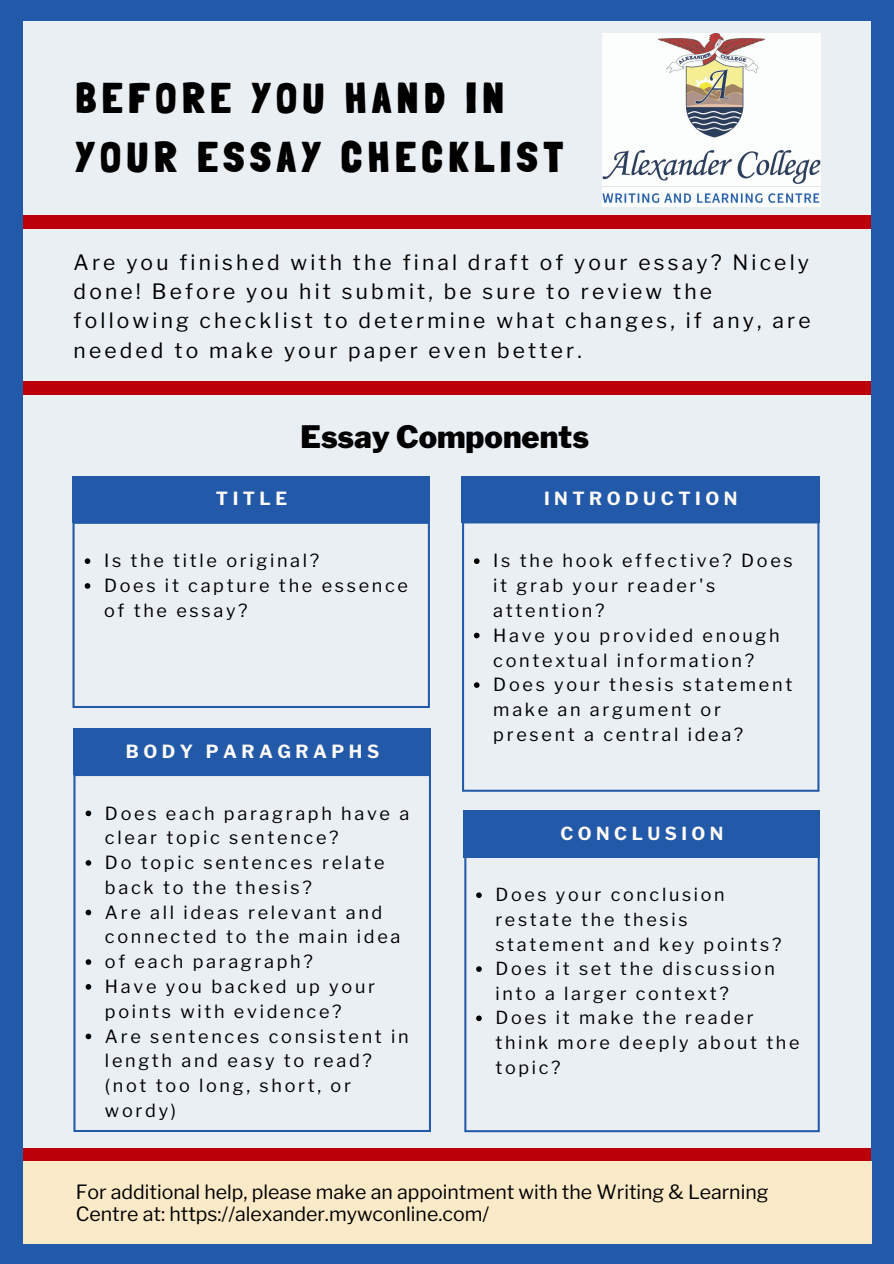
<style>
.page{position:relative;width:894px;height:1264px;background:#fff}
.page>*{position:absolute;margin:0;border:0;box-sizing:border-box;transform-origin:0 0}
.t1{font:900 42px/58.5px "Londrina Solid";letter-spacing:.15em;color:#000}
.t2{font:900 30.75px "Libre Franklin";color:#000}
.t3{font:21px/29.2px "Libre Franklin";letter-spacing:.15em;color:#000}
.t4{font:19.5px/21.5px "Libre Franklin";color:#000}
.t5{font:18px/24.8px "Libre Franklin";letter-spacing:.15em;color:#000}
.t6{font:700 18px "Libre Franklin";letter-spacing:.25em;color:#fffcf9}
.t7{font:17.85px/24.6px "Libre Franklin";letter-spacing:.15em;color:#000}
.t8{font:700 17.85px "Libre Franklin";letter-spacing:.25em;color:#fffcf9}
</style>
<div class="page">
<div style="left:0;top:0;width:893px;height:1263px;background:#eaeff4"></div>
<div style="left:0;top:216px;width:893px;height:13px;background:#bc000a"></div>
<div style="left:0;top:0;width:893px;height:21px;background:#225aa9"></div>
<div style="left:0;top:381px;width:893px;height:14px;background:#bc000a"></div>
<div style="left:0;top:1147px;width:893px;height:14px;background:#bc000a"></div>
<div style="left:0;top:0;width:23px;height:1263px;background:#225aa9"></div>
<svg style="left:462px;top:522px;width:357px;height:269px"></svg>
<div style="left:461px;top:476px;width:358px;height:46px;background:#225aa9"></div>
<svg style="left:72px;top:522px;width:358px;height:186px"></svg>
<div style="left:72px;top:476px;width:357px;height:46px;background:#225aa9"></div>
<div style="left:871px;top:0;width:22px;height:1263px;background:#225aa9"></div>
<div style="left:0;top:1243px;width:893px;height:20px;background:#225aa9"></div>
<svg style="left:464px;top:857px;width:355px;height:275px"></svg>
<div style="left:463px;top:811px;width:356px;height:46px;background:#225aa9"></div>
<svg style="left:73px;top:774px;width:358px;height:357px"></svg>
<div style="left:73px;top:728px;width:357px;height:46px;background:#225aa9"></div>
<div style="left:23px;top:1161px;width:848px;height:82px;background:#fbeac8"></div>
<img style="left:602px;top:33px;width:218px;height:174px">
<svg style="left:85px;top:558px;width:5px;height:6px"></svg>
<svg style="left:85px;top:583px;width:5px;height:5px"></svg>
<svg style="left:474px;top:558px;width:5px;height:6px"></svg>
<svg style="left:474px;top:632px;width:5px;height:6px"></svg>
<svg style="left:474px;top:682px;width:5px;height:6px"></svg>
<svg style="left:86px;top:810px;width:5px;height:6px"></svg>
<svg style="left:86px;top:860px;width:5px;height:5px"></svg>
<svg style="left:86px;top:909px;width:5px;height:6px"></svg>
<svg style="left:86px;top:959px;width:5px;height:5px"></svg>
<svg style="left:86px;top:984px;width:5px;height:5px"></svg>
<svg style="left:86px;top:1033px;width:5px;height:6px"></svg>
<svg style="left:476px;top:892px;width:5px;height:6px"></svg>
<svg style="left:476px;top:966px;width:5px;height:5px"></svg>
<svg style="left:476px;top:1015px;width:5px;height:6px"></svg>
<p class="t1" style="left:76px;top:69px;width:488px">BEFORE YOU HAND IN<br>YOUR ESSAY CHECKLIST</p>
<p class="t3" style="left:74px;top:247px;width:738px">Are you finished with the final draft of your essay? Nicely done! Before you hit submit, be sure to review the following checklist to determine what changes, if any, are needed to make your paper even better.</p>
<p class="t6" style="left:216px;top:488px;width:73px">TITLE</p>
<p class="t2" style="left:300px;top:418px;width:290px">Essay Components</p>
<p class="t6" style="left:544px;top:488px;width:195px">INTRODUCTION</p>
<p class="t5" style="left:104px;top:548px;width:217px">Is the title original?</p>
<p class="t5" style="left:104px;top:573px;width:305px">Does it capture the essence of the essay?</p>
<p class="t6" style="left:126px;top:740px;width:255px">BODY PARAGRAPHS</p>
<p class="t5" style="left:105px;top:800px;width:306px">Does each paragraph have a clear topic sentence?</p>
<p class="t5" style="left:105px;top:850px;width:281px">Do topic sentences relate back to the thesis?</p>
<p class="t5" style="left:105px;top:899px;width:297px">Are all ideas relevant and connected to the main idea</p>
<p class="t5" style="left:105px;top:949px;width:209px">of each paragraph?</p>
<p class="t5" style="left:105px;top:974px;width:271px">Have you backed up your points with evidence?</p>
<p class="t5" style="left:105px;top:1023px;width:305px">Are sentences consistent in length and easy to read? (not too long, short, or wordy)</p>
<p class="t5" style="left:493px;top:548px;width:301px">Is the hook effective? Does it grab your reader's attention?</p>
<p class="t5" style="left:493px;top:623px;width:288px">Have you provided enough contextual information?</p>
<p class="t5" style="left:493px;top:672px;width:300px">Does your thesis statement make an argument or present a central idea?</p>
<p class="t8" style="left:560px;top:822px;width:164px">CONCLUSION</p>
<p class="t7" style="left:495px;top:882px;width:287px">Does your conclusion restate the thesis statement and key points?</p>
<p class="t7" style="left:495px;top:956px;width:281px">Does it set the discussion into a larger context?</p>
<p class="t7" style="left:495px;top:1005px;width:305px">Does it make the reader think more deeply about the topic?</p>
<p class="t4" style="left:76px;top:1181px;width:694px">For additional help, please make an appointment with the Writing &amp; Learning<br>Centre at: https://alexander.mywconline.com/</p>
</div>
